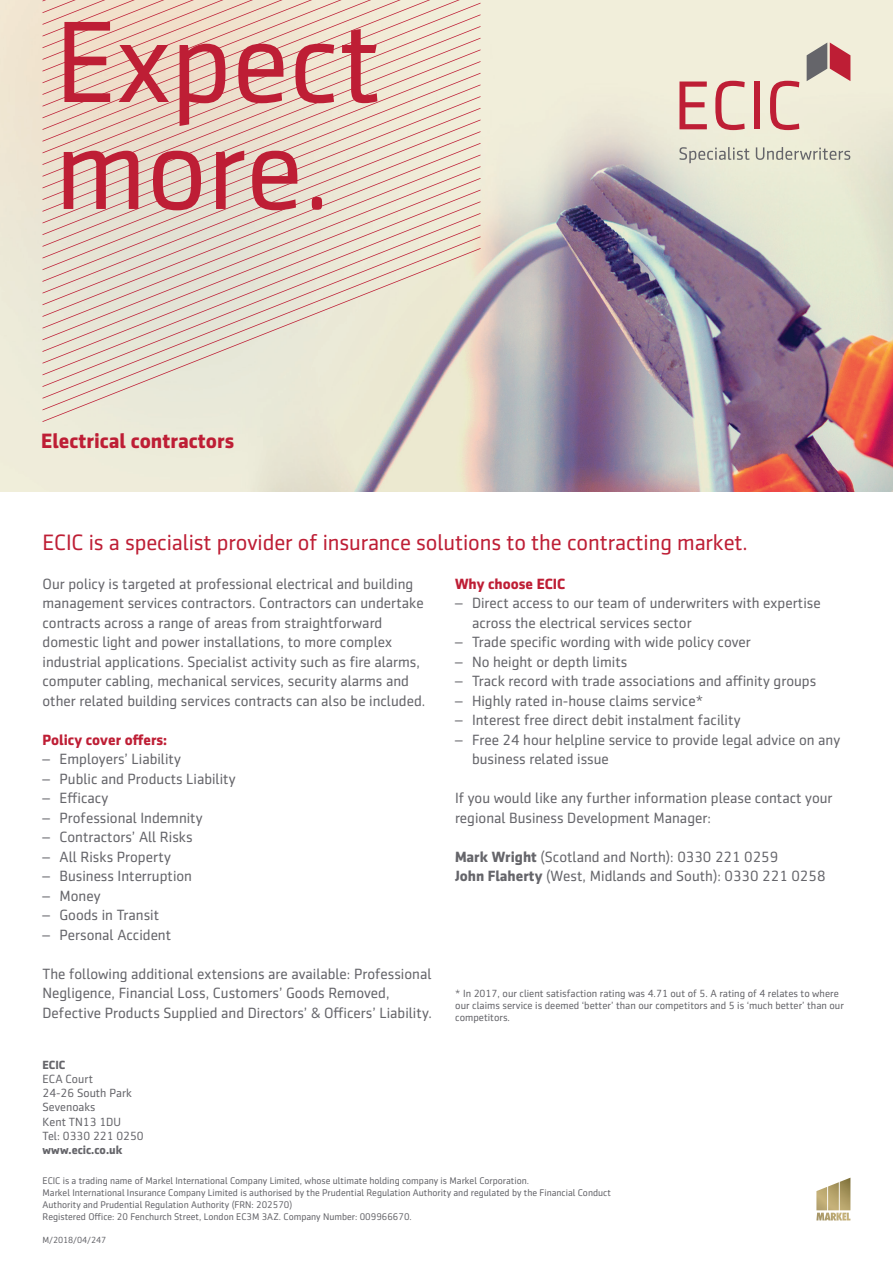
<style>
.page{position:relative;width:893px;height:1263px;background:#fff}
.page>*{position:absolute;margin:0;border:0;box-sizing:border-box;transform-origin:0 0}
.t1{font:117px/106.9px "Sentico Sans DT";color:#be1e35}
.Large_Text_15pt{font:22.5px "Sentico Sans DT";letter-spacing:-.005em;color:#be1e35}
.t2{font:700 21px "Sentico Sans DT";color:#be1e35}
.Body_10pt{font:15px/19.5px "Sentico Sans DT";color:#65656a}
.Body_Bullets{font:15px/19.5px "Sentico Sans DT";color:#65656a}
.Body_Bullets_Spacing{font:15px/19.5px "Sentico Sans DT";color:#65656a}
.Body_Header_10pt{font:700 15px "Sentico Sans DT";color:#be1e35}
.LH_Address{font:12px/14.2px "Sentico Sans DT";color:#65656a}
.LH_Web{font:700 12px "Sentico Sans DT";color:#65656a}
.LH_Company{font:700 12px "Sentico Sans DT";color:#65656a}
.Small_text_7pt{font:10.5px/12px "Sentico Sans DT";color:#65656a}
.LH_Footer{font:9.75px/12px "Sentico Sans DT";color:#65656a}
.t3{font:9px "Sentico Sans DT";letter-spacing:-.01em;color:#65656a}
.s1{font-weight:700}
</style>
<div class="page">
<img style="left:0;top:0;width:893px;height:491px">
<svg style="left:43px;top:410px;width:437px;height:12px;background:#e6e3d2"></svg>
<svg style="left:43px;top:399px;width:437px;height:11px;background:#e5e2d2"></svg>
<svg style="left:43px;top:387px;width:437px;height:12px;background:#e5e1d1"></svg>
<svg style="left:43px;top:375px;width:437px;height:12px;background:#e4dfd0"></svg>
<svg style="left:43px;top:364px;width:437px;height:11px;background:#e3decf"></svg>
<svg style="left:43px;top:352px;width:437px;height:12px;background:#e3dcce"></svg>
<svg style="left:43px;top:340px;width:437px;height:12px;background:#e2dbcd"></svg>
<svg style="left:43px;top:329px;width:437px;height:11px;background:#e1d9cc"></svg>
<svg style="left:43px;top:317px;width:437px;height:12px;background:#e0d8cc"></svg>
<svg style="left:43px;top:305px;width:437px;height:12px;background:#e2d9cc"></svg>
<svg style="left:43px;top:293px;width:437px;height:12px;background:#e3dacc"></svg>
<svg style="left:43px;top:282px;width:437px;height:11px;background:#e4dacc"></svg>
<svg style="left:43px;top:270px;width:437px;height:12px;background:#e4d9cb"></svg>
<svg style="left:43px;top:258px;width:437px;height:12px;background:#e4d8ca"></svg>
<svg style="left:43px;top:247px;width:437px;height:11px;background:#e4d7ca"></svg>
<svg style="left:43px;top:235px;width:437px;height:12px;background:#e4d7ca"></svg>
<svg style="left:43px;top:223px;width:437px;height:12px;background:#e5d7ca"></svg>
<svg style="left:43px;top:212px;width:437px;height:11px;background:#e5d7c9"></svg>
<svg style="left:43px;top:200px;width:437px;height:12px;background:#e5d7c9"></svg>
<svg style="left:43px;top:188px;width:437px;height:12px;background:#e6d7c9"></svg>
<svg style="left:43px;top:177px;width:437px;height:11px;background:#e6d7c8"></svg>
<svg style="left:43px;top:3px;width:437px;height:174px;background:#e9daca"></svg>
<svg style="left:43px;top:0;width:417px;height:165px;background:#eadaca"></svg>
<svg style="left:43px;top:0;width:387px;height:153px;background:#ead9c9"></svg>
<svg style="left:43px;top:0;width:358px;height:142px;background:#ead8c8"></svg>
<svg style="left:43px;top:0;width:328px;height:130px;background:#ebd4c3"></svg>
<svg style="left:807px;top:43px;width:43px;height:38px;background:#b37e80"></svg>
<svg style="left:679px;top:82px;width:28px;height:47px"></svg>
<svg style="left:715px;top:81px;width:30px;height:49px"></svg>
<div style="left:754px;top:82px;width:6px;height:47px;background:#be1e35"></div>
<svg style="left:770px;top:81px;width:29px;height:49px"></svg>
<svg style="left:679px;top:147px;width:70px;height:16px"></svg>
<svg style="left:756px;top:147px;width:94px;height:13px"></svg>
<svg style="left:816px;top:1178px;width:34px;height:42px"></svg>
<p class="t1" style="left:55px;top:9px;width:328px">Expect more.</p>
<p class="t2" style="left:41px;top:429px;width:194px">Electrical contractors</p>
<p class="Large_Text_15pt" style="left:43px;top:530px;width:707px">ECIC is a specialist provider of insurance solutions to the contracting market.</p>
<p class="Body_10pt" style="left:43px;top:574px;width:384px">Our policy is targeted at professional electrical and building management services contractors. Contractors can undertake contracts across a range of areas from straightforward domestic light and power installations, to more complex industrial applications. Specialist activity such as fire alarms, computer cabling, mechanical services, security alarms and other related building services contracts can also be included.</p>
<p class="Body_Header_10pt" style="left:43px;top:731px;width:126px">Policy cover offers:</p>
<p class="Body_Bullets" style="left:43px;top:749px;width:140px">– Employers’ Liability</p>
<p class="Body_Bullets" style="left:43px;top:769px;width:195px">– Public and Products Liability</p>
<p class="Body_Bullets" style="left:43px;top:788px;width:67px">– Efficacy</p>
<p class="Body_Bullets" style="left:43px;top:808px;width:162px">– Professional Indemnity</p>
<p class="Body_Bullets" style="left:43px;top:827px;width:152px">– Contractors’ All Risks</p>
<p class="Body_Bullets" style="left:43px;top:847px;width:130px">– All Risks Property</p>
<p class="Body_Bullets" style="left:43px;top:866px;width:151px">– Business Interruption</p>
<p class="Body_Bullets" style="left:43px;top:886px;width:60px">– Money</p>
<p class="Body_Bullets" style="left:43px;top:905px;width:118px">– Goods in Transit</p>
<p class="Body_Bullets_Spacing" style="left:43px;top:925px;width:130px">– Personal Accident</p>
<p class="Body_10pt" style="left:43px;top:964px;width:391px">The following additional extensions are available: Professional<br>Negligence, Financial Loss, Customers’ Goods Removed,<br>Defective Products Supplied and Directors’ &amp; Officers’ Liability.</p>
<p class="Body_Header_10pt" style="left:455px;top:575px;width:112px">Why choose ECIC</p>
<p class="Body_Bullets" style="left:472px;top:593px;width:350px;text-indent:-17px">– Direct access to our team of underwriters with expertise across the electrical services sector</p>
<p class="Body_Bullets" style="left:455px;top:632px;width:297px">– Trade specific wording with wide policy cover</p>
<p class="Body_Bullets" style="left:455px;top:652px;width:174px">– No height or depth limits</p>
<p class="Body_Bullets" style="left:455px;top:671px;width:363px">– Track record with trade associations and affinity groups</p>
<p class="Body_Bullets" style="left:455px;top:691px;width:250px">– Highly rated in-house claims service*</p>
<p class="Body_Bullets" style="left:455px;top:710px;width:287px">– Interest free direct debit instalment facility</p>
<p class="Body_Bullets_Spacing" style="left:472px;top:730px;width:370px;text-indent:-17px">– Free 24 hour helpline service to provide legal advice on any business related issue</p>
<p class="Body_10pt" style="left:455px;top:788px;width:379px">If you would like any further information please contact your regional Business Development Manager:</p>
<p class="Body_10pt" style="left:455px;top:847px;width:372px"><span class="s1">Mark Wright</span> (Scotland and North): 0330 221 0259<br><span class="s1">John Flaherty</span> (West, Midlands and South): 0330 221 0258</p>
<p class="Small_text_7pt" style="left:455px;top:987px;width:390px">* In 2017, our client satisfaction rating was 4.71 out of 5. A rating of 4 relates to where our claims service is deemed ‘better’ than our competitors and 5 is ‘much better’ than our competitors.</p>
<p class="LH_Company" style="left:43px;top:1057px;width:24px">ECIC</p>
<p class="LH_Address" style="left:43px;top:1072px;width:103px">ECA Court<br>24-26 South Park<br>Sevenoaks<br>Kent TN13 1DU<br>Tel: 0330 221 0250</p>
<p class="LH_Web" style="left:43px;top:1143px;width:81px">www.ecic.co.uk</p>
<p class="LH_Footer" style="left:43px;top:1175px;width:488px">ECIC is a trading name of Markel International Company Limited, whose ultimate holding company is Markel Corporation.</p>
<p class="LH_Footer" style="left:43px;top:1187px;width:570px">Markel International Insurance Company Limited is authorised by the Prudential Regulation Authority and regulated by the Financial Conduct<br>Authority and Prudential Regulation Authority (FRN: 202570)</p>
<p class="LH_Footer" style="left:43px;top:1211px;width:371px">Registered Office: 20 Fenchurch Street, London EC3M 3AZ. Company Number: 009966670.</p>
<p class="t3" style="left:43px;top:1235px;width:65px">M/2018/04/247</p>
</div>
